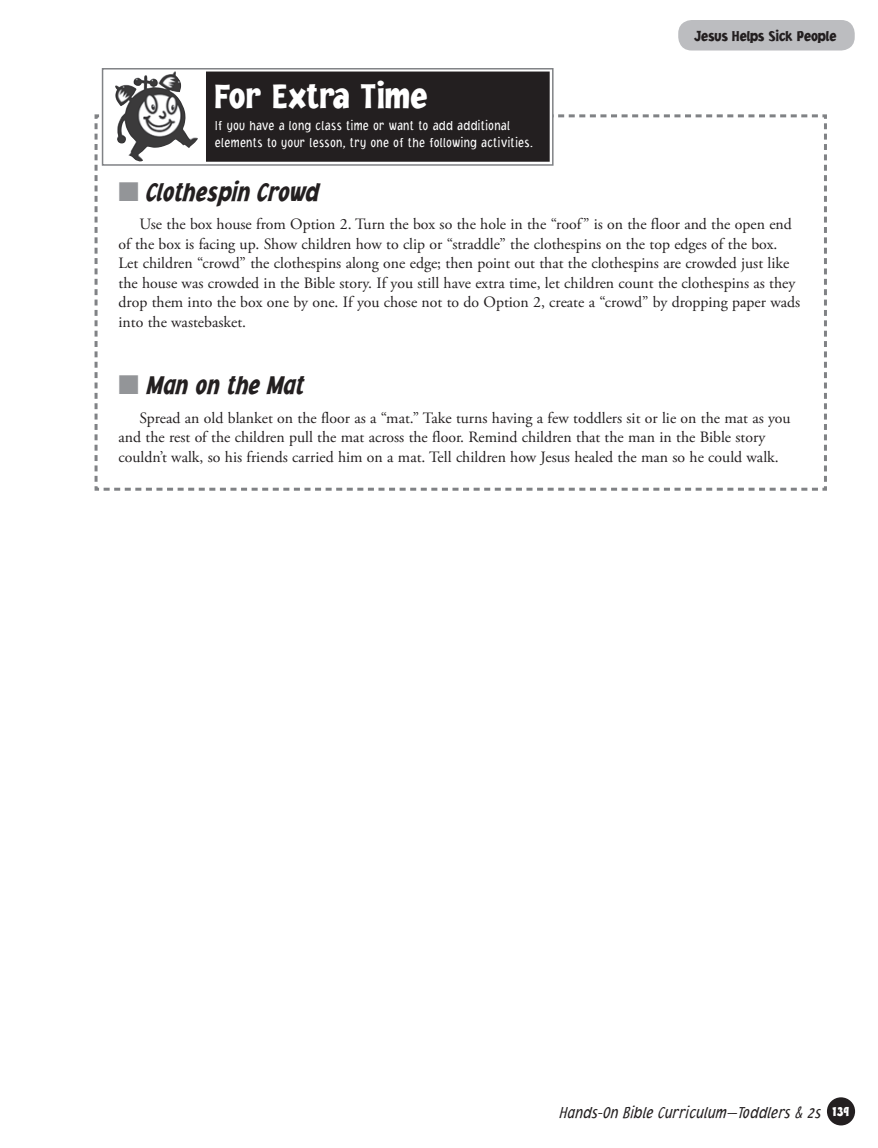
<style>
.page{position:relative;width:878px;height:1148px;background:#fff}
.page>*{position:absolute;margin:0;border:0;box-sizing:border-box;transform-origin:0 0}
.t1{font:900 36px "Jacoby Cond ICG";letter-spacing:.01em;color:#fff}
.t2{font:italic 900 27px "Jacoby Cond ICG";color:#231f20;scale:.9 1}
.t3{font:italic 300 16.5px "Jacoby Cond ICG";color:#231f20}
.t4{font:15.75px/19.5px "Adobe Garamond Pro";color:#231f20}
.t5{font:900 15px "Jacoby Cond ICG";color:#231f20}
.t6{font:300 13.5px/16.5px "Jacoby Cond ICG";letter-spacing:.02em;color:#fff}
.s1{color:#939598}
.s2{font-weight:900;font-style:normal;font-size:15px;color:#fff}
</style>
<div class="page">
<div style="left:826px;top:1097px;width:29px;height:28px;background:#231f20;border-radius:50%"></div>
<div style="left:678px;top:20px;width:176px;height:30px;background:#bcbdc0;border-radius:14px"></div>
<svg style="left:94px;top:113px;width:733px;height:378px"></svg>
<svg style="left:102px;top:68px;width:451px;height:98px"></svg>
<img style="left:115px;top:73px;width:58px;height:79px">
<div style="left:207px;top:73px;width:341px;height:87px;background:#231f20"></div>
<div style="left:206px;top:72px;width:343px;height:90px;border:3px solid #231f20"></div>
<h1 class="t1" style="left:215px;top:74px;width:214px">For Extra Time</h1>
<p class="t6" style="left:215px;top:117px;width:319px">If you have a long class time or want to add additional elements to your lesson, try one of the following activities.</p>
<p class="t5" style="left:694px;top:27px;width:144px">Jesus Helps Sick People</p>
<h2 class="t2" style="left:118px;top:175px;width:225px"><span class="s1">■</span> Clothespin Crowd</h2>
<p class="t4" style="left:119px;top:215px;width:683px;text-indent:21px">Use the box house from Option 2. Turn the box so the hole in the “roof” is on the floor and the open end of the box is facing up. Show children how to clip or “straddle” the clothespins on the top edges of the box.<br>Let children “crowd” the clothespins along one edge; then point out that the clothespins are crowded just like the house was crowded in the Bible story. If you still have extra time, let children count the clothespins as they drop them into the box one by one. If you chose not to do Option 2, create a “crowd” by dropping paper wads into the wastebasket.</p>
<h2 class="t2" style="left:118px;top:368px;width:208px"><span class="s1">■</span> Man on the Mat</h2>
<p class="t4" style="left:119px;top:408px;width:673px;text-indent:21px">Spread an old blanket on the floor as a “mat.” Take turns having a few toddlers sit or lie on the mat as you and the rest of the children pull the mat across the floor. Remind children that the man in the Bible story couldn’t walk, so his friends carried him on a mat. Tell children how Jesus healed the man so he could walk.</p>
<p class="t3" style="left:559px;top:1102px;width:291px">Hands-On Bible Curriculum—Toddlers &amp; 2s <span class="s2">139</span></p>
</div>
